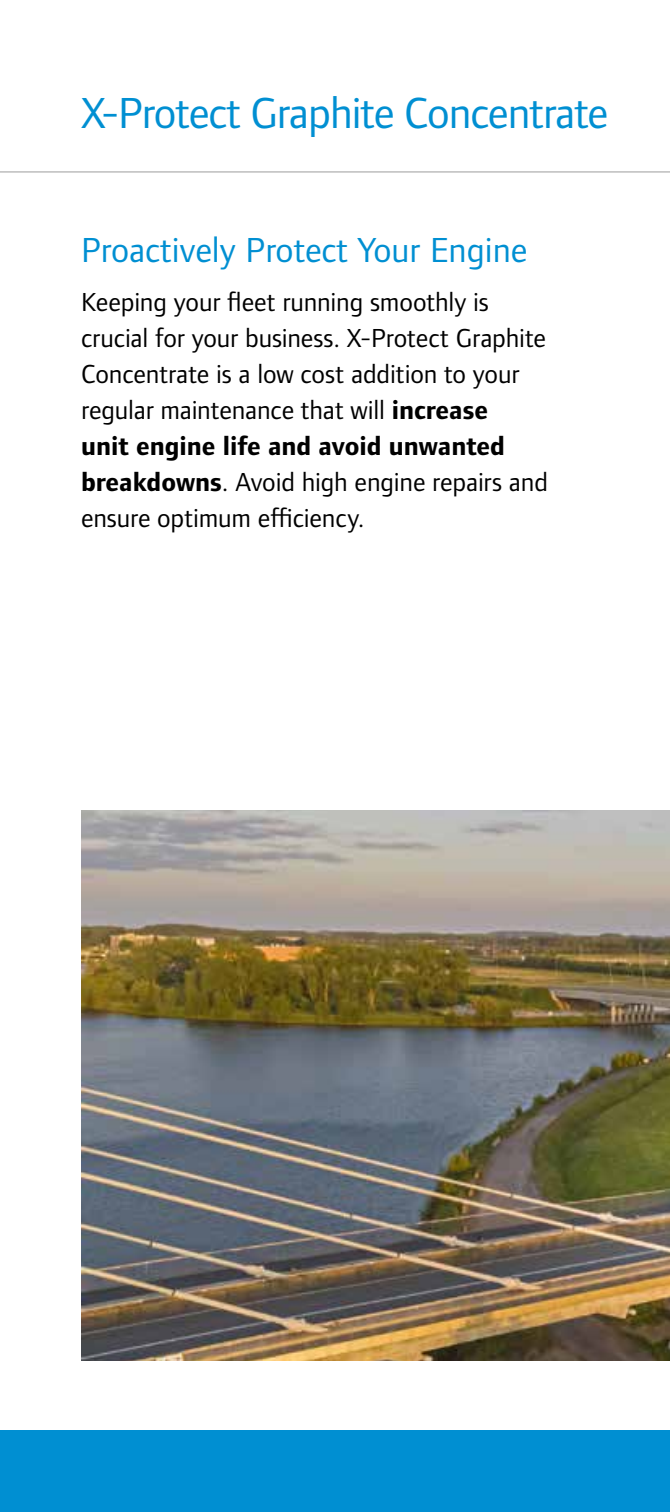
<style>
.page{position:relative;width:670px;height:1512px;background:#fff}
.page>*{position:absolute;margin:0;border:0;box-sizing:border-box;transform-origin:0 0}
.t1{font:45px "Foundry Form Sans";letter-spacing:-.02em;color:#008fd2}
.t2{font:36px "Foundry Form Sans";color:#008fd2}
.t3{font:27px/36px "Foundry Form Sans";letter-spacing:-.005em;color:#000}
.s1{font-weight:700}
</style>
<div class="page">
<div style="left:0;top:1431px;width:670px;height:81px;background:#008fd2"></div>
<hr style="left:0;top:172px;width:670px;height:1px;background:#9c9c9d">
<img style="left:81px;top:810px;width:589px;height:550px">
<h1 class="t1" style="left:81px;top:86px;width:529px">X-Protect Graphite Concentrate</h1>
<h2 class="t2" style="left:81px;top:229px;width:448px">Proactively Protect Your Engine</h2>
<p class="t3" style="left:81px;top:284px;width:468px">Keeping your fleet running smoothly is crucial for your business. X-Protect Graphite Concentrate is a low cost addition to your regular maintenance that will <span class="s1">increase<br>unit engine life and avoid unwanted breakdowns</span>. Avoid high engine repairs and ensure optimum efficiency.</p>
</div>
